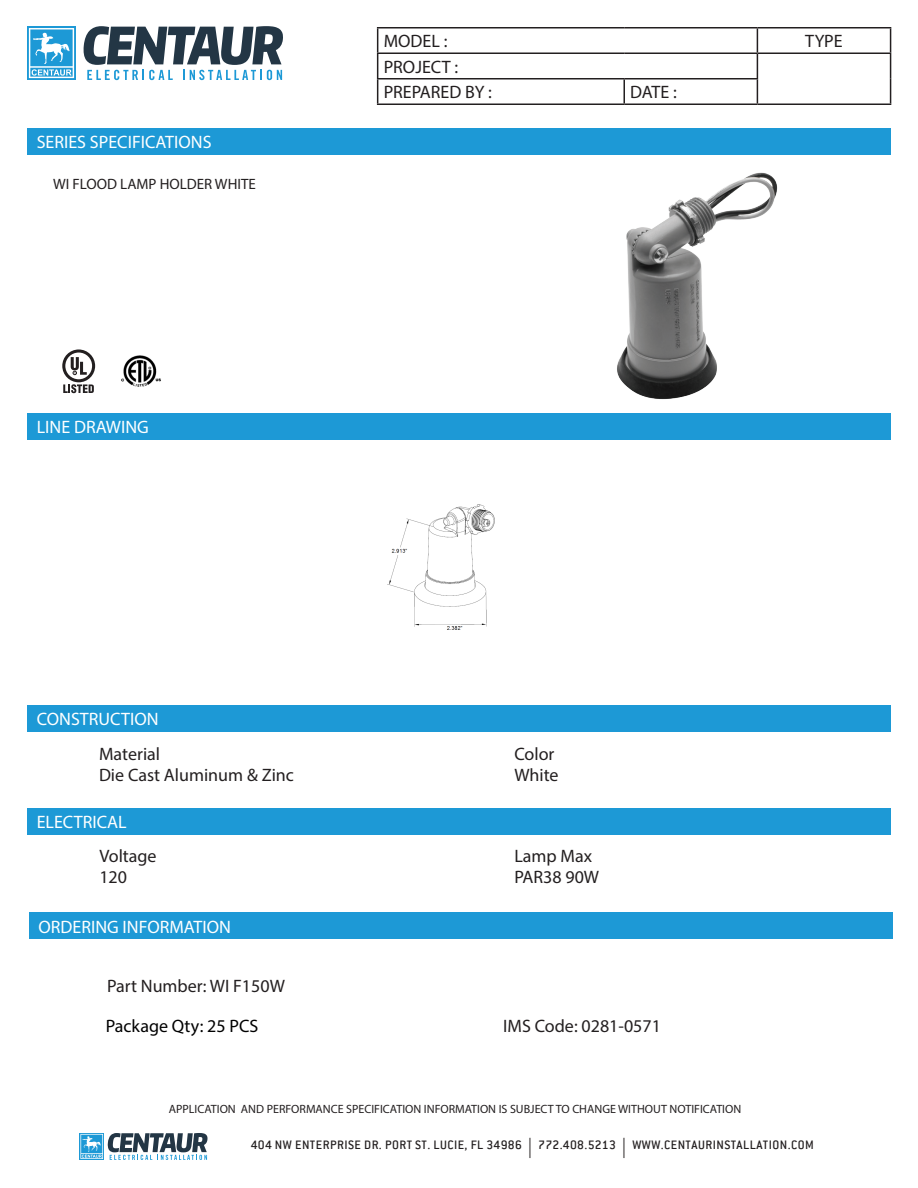
<style>
.page{position:relative;width:918px;height:1188px;background:#fff}
.page>*{position:absolute;margin:0;border:0;box-sizing:border-box;transform-origin:0 0}
.t1{font:18px/21.6px "Myriad Pro";color:#231f20}
.t2{font:18px "Myriad Pro";color:#fff}
.t3{font:18px "Myriad Pro";color:#000}
.t4{font:15px "Myriad Pro";color:#231f20}
.t5{font:500 13.5px "Conduit ITC";letter-spacing:.035em;color:#231f20}
.t6{font:12px "Myriad Pro";color:#231f20}
.s1{font-family:"Myriad Pro";font-weight:400;font-size:20.25px}
</style>
<div class="page">
<svg style="left:80px;top:1133px;width:128px;height:27px"></svg>
<hr style="left:377px;top:27px;width:247px;height:1px;background:#231f20">
<hr style="left:624px;top:27px;width:133px;height:1px;background:#231f20">
<hr style="left:757px;top:27px;width:134px;height:1px;background:#231f20">
<hr style="left:377px;top:52px;width:247px;height:2px;background:#231f20">
<hr style="left:624px;top:52px;width:133px;height:2px;background:#231f20">
<hr style="left:757px;top:52px;width:134px;height:2px;background:#231f20">
<hr style="left:377px;top:78px;width:247px;height:2px;background:#231f20">
<svg style="left:377px;top:28px;width:1px;height:76px"></svg>
<hr style="left:624px;top:78px;width:134px;height:2px;background:#231f20">
<hr style="left:623px;top:80px;width:2px;height:24px;background:#231f20">
<svg style="left:757px;top:28px;width:1px;height:76px"></svg>
<svg style="left:890px;top:28px;width:1px;height:76px"></svg>
<hr style="left:377px;top:104px;width:247px;height:1px;background:#231f20">
<hr style="left:624px;top:104px;width:133px;height:1px;background:#231f20">
<hr style="left:757px;top:104px;width:134px;height:1px;background:#231f20">
<div style="left:27px;top:129px;width:864px;height:26px;background:#1d99d6"></div>
<div style="left:27px;top:414px;width:864px;height:26px;background:#1d99d6"></div>
<div style="left:27px;top:705px;width:864px;height:27px;background:#1d99d6"></div>
<div style="left:27px;top:26px;width:49px;height:54px;background:linear-gradient(to right,#32a2d9,#32a2d9)"></div>
<svg style="left:29px;top:28px;width:45px;height:50px"></svg>
<svg style="left:83px;top:26px;width:200px;height:54px"></svg>
<img style="left:617px;top:172px;width:161px;height:228px">
<img style="left:387px;top:504px;width:108px;height:126px">
<div style="left:27px;top:808px;width:864px;height:26px;background:#1d99d6"></div>
<svg style="left:62px;top:349px;width:33px;height:44px"></svg>
<img style="left:121px;top:355px;width:40px;height:32px">
<div style="left:29px;top:912px;width:864px;height:27px;background:#1d99d6"></div>
<p class="t2" style="left:37px;top:131px;width:176px">SERIES SPECIFICATIONS</p>
<p class="t4" style="left:53px;top:175px;width:204px">WI FLOOD LAMP HOLDER WHITE</p>
<p class="t2" style="left:37px;top:416px;width:114px">LINE DRAWING</p>
<p class="t1" style="left:384px;top:30px;width:65px">MODEL :</p>
<p class="t1" style="left:805px;top:30px;width:39px">TYPE</p>
<p class="t1" style="left:384px;top:54px;width:110px;line-height:25.5px">PROJECT :<br>PREPARED BY :</p>
<p class="t1" style="left:630px;top:81px;width:48px">DATE :</p>
<p class="t2" style="left:37px;top:708px;width:123px">CONSTRUCTION</p>
<p class="t1" style="left:99px;top:743px;width:196px">Material<br>Die Cast Aluminum &amp; Zinc</p>
<p class="t1" style="left:514px;top:743px;width:46px">Color<br>White</p>
<p class="t2" style="left:37px;top:811px;width:92px">ELECTRICAL</p>
<p class="t1" style="left:99px;top:845px;width:59px">Voltage<br>120</p>
<p class="t1" style="left:514px;top:845px;width:86px">Lamp Max<br>PAR38 90W</p>
<p class="t2" style="left:38px;top:915px;width:194px">ORDERING INFORMATION</p>
<p class="t1" style="left:107px;top:974px;width:179px">Part Number: WI F150W</p>
<p class="t3" style="left:106px;top:1015px;width:154px">Package Qty: 25 PCS</p>
<p class="t1" style="left:503px;top:1015px;width:159px">IMS Code: 0281-0571</p>
<p class="t6" style="left:169px;top:1101px;width:574px">APPLICATION AND PERFORMANCE SPECIFICATION INFORMATION IS SUBJECT TO CHANGE WITHOUT NOTIFICATION</p>
<p class="t5" style="left:251px;top:1137px;width:565px">404 NW ENTERPRISE DR. PORT ST. LUCIE, FL 34986 <span class="s1">|</span> 772.408.5213 <span class="s1">|</span> WWW.CENTAURINSTALLATION.COM</p>
</div>
